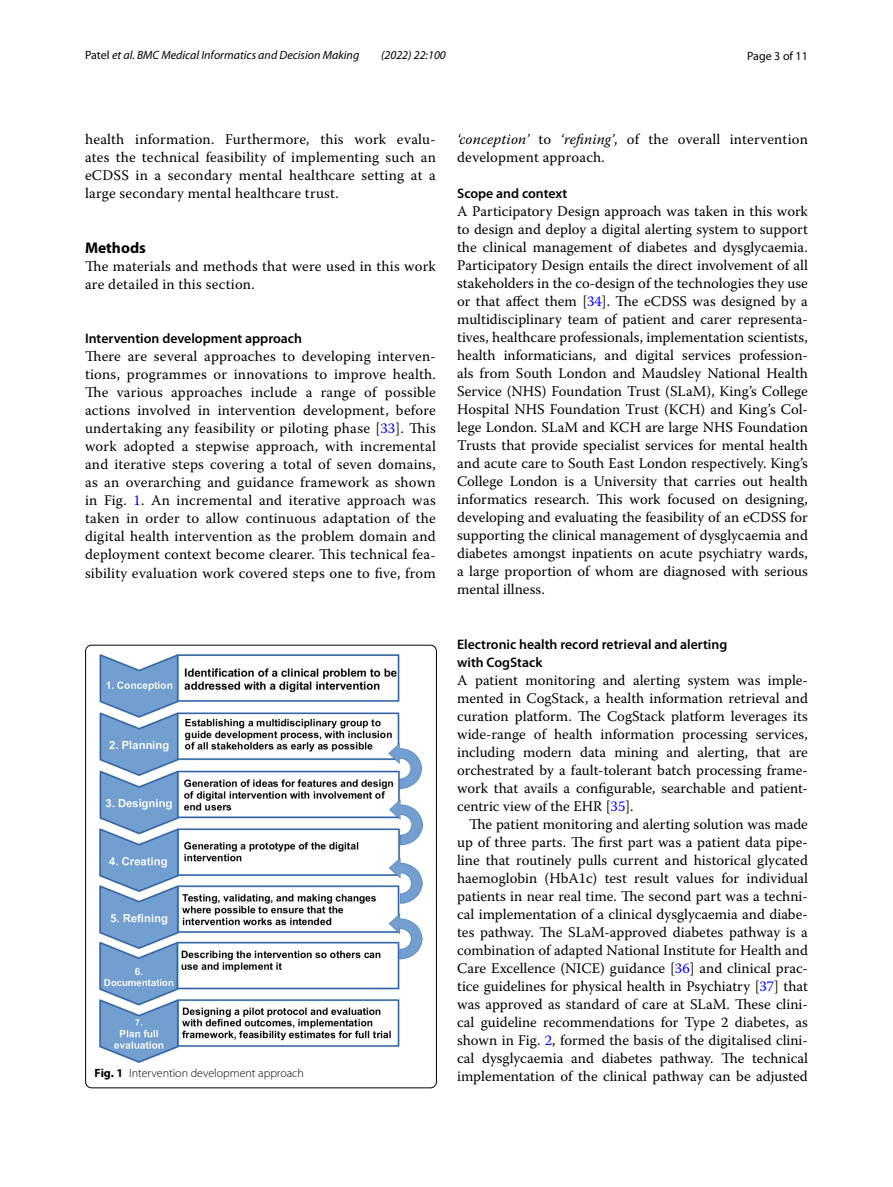
<style>
.page{position:relative;width:893px;height:1187px;background:#fff}
.page>*{position:absolute;margin:0;border:0;box-sizing:border-box;transform-origin:0 0}
.t1{font:700 15.45px "Myriad Pro";color:#000}
.t2{font:14.7px/18px "Warnock Pro";letter-spacing:.01em;color:#000;text-align:justify}
.t3{font:600 13.8px/18px "Myriad Pro";color:#000}
.t4{font:italic 12px "Myriad Pro";color:#000}
.t5{font:300 12px "Myriad Pro";color:#000}
.t6{font:12px "Myriad Pro";color:#000}
.s1{font-style:normal}
.s2{color:#00f}
.s3{font-weight:700}
.s4{font-style:italic}
</style>
<div class="page">
<img style="left:99px;top:654px;width:324px;height:408px">
<div style="left:85px;top:645px;width:352px;height:442px;border:1px solid #000;border-radius:6px"></div>
<p class="t4" style="left:85px;top:48px;width:276px"><span class="s1">Patel</span> et al. BMC Medical Informatics and Decision Making</p>
<p class="t4" style="left:381px;top:48px;width:66px">(2022) 22:100</p>
<p class="t6" style="left:747px;top:48px;width:62px">Page 3 of 11</p>
<p class="t2" style="left:85px;top:130px;width:352px">health information. Furthermore, this work evalu&shy;ates the technical feasibility of implementing such an eCDSS in a secondary mental healthcare setting at a large secondary mental healthcare trust.</p>
<p class="t1" style="left:85px;top:237px;width:62px">Methods</p>
<p class="t2" style="left:85px;top:256px;width:352px">The materials and methods that were used in this work are detailed in this section.</p>
<p class="t3" style="left:85px;top:329px;width:218px">Intervention development approach</p>
<p class="t2" style="left:85px;top:347px;width:352px">There are several approaches to developing interven&shy;tions, programmes or innovations to improve health.<br>The various approaches include a range of possible actions involved in intervention development, before undertaking any feasibility or piloting phase [<span class="s2">33</span>]. This work adopted a stepwise approach, with incremental and iterative steps covering a total of seven domains, as an overarching and guidance framework as shown in Fig. <span class="s2">1</span>. An incremental and iterative approach was taken in order to allow continuous adaptation of the digital health intervention as the problem domain and deployment context become clearer. This technical fea&shy;sibility evaluation work covered steps one to five, from</p>
<p class="t5" style="left:95px;top:1066px;width:211px"><span class="s3">Fig. 1</span> Intervention development approach</p>
<p class="t2" style="left:457px;top:130px;width:352px"><span class="s4">‘conception’</span> to <span class="s4">‘refining’</span>, of the overall intervention development approach.</p>
<p class="t3" style="left:457px;top:184px;width:112px">Scope and context</p>
<p class="t2" style="left:457px;top:202px;width:352px">A Participatory Design approach was taken in this work to design and deploy a digital alerting system to support the clinical management of diabetes and dysglycaemia.<br>Participatory Design entails the direct involvement of all stakeholders in the co-design of the technologies they use or that affect them [<span class="s2">34</span>]. The eCDSS was designed by a multidisciplinary team of patient and carer representa&shy;tives, healthcare professionals, implementation scientists, health informaticians, and digital services profession&shy;als from South London and Maudsley National Health Service (NHS) Foundation Trust (SLaM), King’s College Hospital NHS Foundation Trust (KCH) and King’s Col&shy;lege London. SLaM and KCH are large NHS Foundation Trusts that provide specialist services for mental health and acute care to South East London respectively. King’s College London is a University that carries out health informatics research. This work focused on designing, developing and evaluating the feasibility of an eCDSS for supporting the clinical management of dysglycaemia and diabetes amongst inpatients on acute psychiatry wards, a large proportion of whom are diagnosed with serious mental illness.</p>
<p class="t3" style="left:457px;top:634px;width:272px">Electronic health record retrieval and alerting with CogStack</p>
<p class="t2" style="left:457px;top:670px;width:352px">A patient monitoring and alerting system was imple&shy;mented in CogStack, a health information retrieval and curation platform. The CogStack platform leverages its wide-range of health information processing services, including modern data mining and alerting, that are orchestrated by a fault-tolerant batch processing frame&shy;work that avails a configurable, searchable and patient&shy;centric view of the EHR [<span class="s2">35</span>].</p>
<p class="t2" style="left:457px;top:814px;width:352px;text-indent:12px">The patient monitoring and alerting solution was made up of three parts. The first part was a patient data pipe&shy;line that routinely pulls current and historical glycated haemoglobin (HbA1c) test result values for individual patients in near real time. The second part was a techni&shy;cal implementation of a clinical dysglycaemia and diabe&shy;tes pathway. The SLaM-approved diabetes pathway is a combination of adapted National Institute for Health and Care Excellence (NICE) guidance [<span class="s2">36</span>] and clinical prac&shy;tice guidelines for physical health in Psychiatry [<span class="s2">37</span>] that was approved as standard of care at SLaM. These clini&shy;cal guideline recommendations for Type 2 diabetes, as shown in Fig. <span class="s2">2</span>, formed the basis of the digitalised clini&shy;cal dysglycaemia and diabetes pathway. The technical implementation of the clinical pathway can be adjusted</p>
</div>
